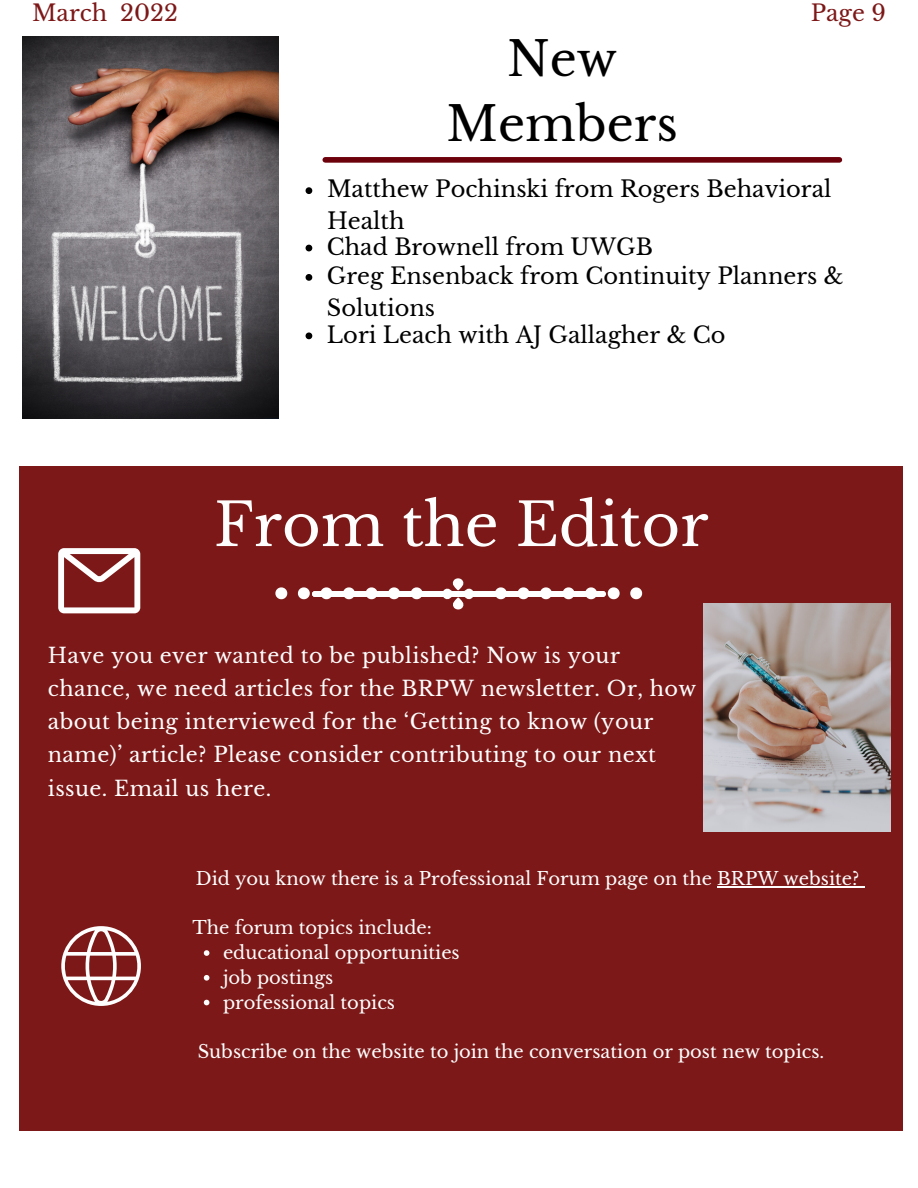
<style>
.page{position:relative;width:918px;height:1188px;background:#fff}
.page>*{position:absolute;margin:0;border:0;box-sizing:border-box;transform-origin:0 0}
.t1{font:59.25px "Libre Baskerville";color:#fefefe}
.t2{font:47.25px/65.2px "Libre Baskerville";color:#000;text-align:center}
.t3{font:22.5px/31.5px "Libre Baskerville";color:#000}
.t4{font:22.5px "Libre Baskerville";color:#7d1818}
.t5{font:20.85px/33.2px "Libre Baskerville";letter-spacing:.02em;color:#fefefe}
.t6{font:18px "Libre Baskerville";color:#fefefe}
</style>
<div class="page">
<div style="left:20px;top:466px;width:883px;height:665px;background:#7d1818"></div>
<img style="left:703px;top:604px;width:187px;height:228px">
<svg style="left:61px;top:926px;width:80px;height:80px"></svg>
<svg style="left:58px;top:548px;width:82px;height:65px"></svg>
<img style="left:23px;top:36px;width:255px;height:383px">
<svg style="left:443px;top:578px;width:30px;height:31px"></svg>
<svg style="left:411px;top:587px;width:11px;height:12px"></svg>
<svg style="left:388px;top:587px;width:12px;height:12px"></svg>
<svg style="left:366px;top:587px;width:11px;height:12px"></svg>
<svg style="left:343px;top:587px;width:12px;height:12px"></svg>
<svg style="left:321px;top:587px;width:11px;height:12px"></svg>
<svg style="left:298px;top:587px;width:12px;height:12px"></svg>
<svg style="left:275px;top:587px;width:12px;height:12px"></svg>
<svg style="left:630px;top:587px;width:12px;height:12px"></svg>
<svg style="left:608px;top:587px;width:12px;height:12px"></svg>
<svg style="left:585px;top:587px;width:12px;height:12px"></svg>
<svg style="left:563px;top:587px;width:11px;height:12px"></svg>
<svg style="left:540px;top:587px;width:12px;height:12px"></svg>
<svg style="left:518px;top:587px;width:11px;height:12px"></svg>
<svg style="left:495px;top:587px;width:12px;height:12px"></svg>
<svg style="left:204px;top:950px;width:5px;height:6px"></svg>
<svg style="left:204px;top:975px;width:5px;height:6px"></svg>
<svg style="left:204px;top:1000px;width:5px;height:5px"></svg>
<hr style="left:717px;top:886px;width:142px;height:1px;background:#fefefe">
<svg style="left:306px;top:187px;width:6px;height:7px"></svg>
<svg style="left:306px;top:245px;width:6px;height:6px"></svg>
<svg style="left:306px;top:274px;width:6px;height:7px"></svg>
<svg style="left:306px;top:333px;width:6px;height:6px"></svg>
<div style="left:315px;top:591px;width:288px;height:6px;background:#fff"></div>
<div style="left:325px;top:157px;width:514px;height:6px;background:#6c010b"></div>
<p class="t4" style="left:32px;top:0;width:147px">March 2022</p>
<p class="t4" style="left:811px;top:0;width:77px">Page 9</p>
<p class="t2" style="left:447px;top:27px;width:233px">New<br>Members</p>
<p class="t3" style="left:327px;top:174px;width:506px">Matthew Pochinski from Rogers Behavioral<br>Health</p>
<p class="t3" style="left:327px;top:231px;width:328px">Chad Brownell from UWGB</p>
<p class="t3" style="left:327px;top:261px;width:518px">Greg Ensenback from Continuity Planners &amp;<br>Solutions</p>
<p class="t3" style="left:327px;top:319px;width:400px">Lori Leach with AJ Gallagher &amp; Co</p>
<p class="t1" style="left:214px;top:489px;width:496px">From the Editor</p>
<p class="t5" style="left:48px;top:639px;width:650px">Have you ever wanted to be published? Now is your chance, we need articles for the BRPW newsletter. Or, how about being interviewed for the ‘Getting to know (your name)’ article? Please consider contributing to our next issue. Email us here.</p>
<p class="t6" style="left:196px;top:868px;width:665px">Did you know there is a Professional Forum page on the BRPW website?</p>
<p class="t6" style="left:193px;top:917px;width:241px">The forum topics include:</p>
<p class="t6" style="left:223px;top:942px;width:238px">educational opportunities</p>
<p class="t6" style="left:223px;top:967px;width:112px">job postings</p>
<p class="t6" style="left:223px;top:991px;width:174px">professional topics</p>
<p class="t6" style="left:198px;top:1041px;width:628px">Subscribe on the website to join the conversation or post new topics.</p>
</div>
